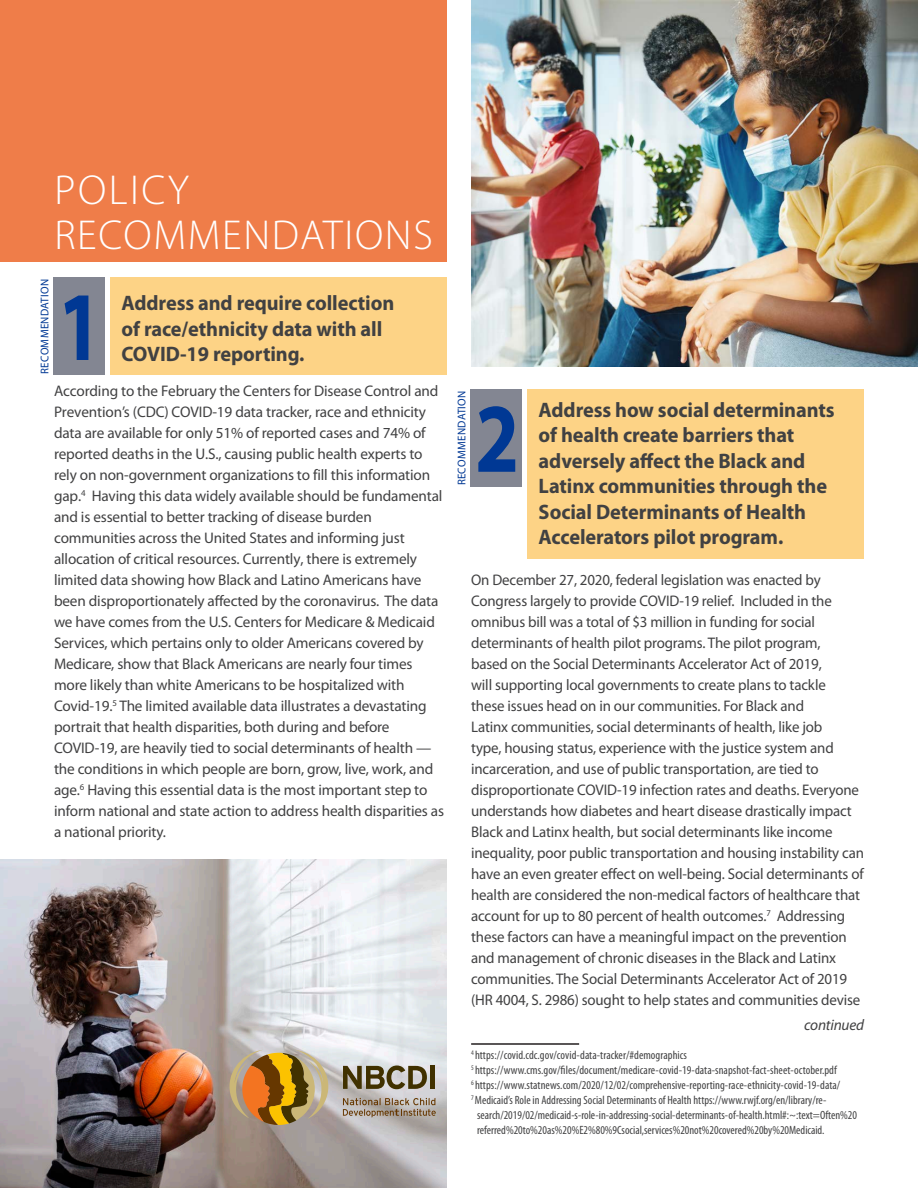
<style>
.page{position:relative;width:918px;height:1188px;background:#fff}
.page>*{position:absolute;margin:0;border:0;box-sizing:border-box;transform-origin:0 0}
.t1{font:700 99.15px "Myriad Pro";color:#003894;scale:.81 1}
.t2{font:300 42px/45px "Myriad Pro";letter-spacing:.04em;color:#fff}
.t3{font:700 21px/25.5px "Myriad Pro";letter-spacing:-.005em;color:#414142}
.t4{font:15.3px/21px "Myriad Pro";letter-spacing:-.01em;color:#414142}
.t5{font:italic 15.3px "Myriad Pro";letter-spacing:-.015em;color:#414142}
.t6{font:condensed 12px "Myriad Pro";color:#414142}
.t7{font:11.25px "Myriad Pro";letter-spacing:.03em;color:#003894}
</style>
<div class="page">
<div style="left:0;top:0;width:447px;height:261px;background:#ef7d49"></div>
<div style="left:527px;top:389px;width:337px;height:169px;background:#fdd386"></div>
<div style="left:471px;top:389px;width:51px;height:97px;background:#838692"></div>
<div style="left:110px;top:277px;width:337px;height:97px;background:#fdd386"></div>
<div style="left:53px;top:277px;width:52px;height:97px;background:#838692"></div>
<hr style="left:471px;top:1043px;width:108px;height:2px;background:#231f20">
<img style="left:0;top:859px;width:447px;height:329px">
<img style="left:471px;top:0;width:447px;height:366px">
<svg style="left:226px;top:1050px;width:106px;height:75px;background:#b28e57"></svg>
<svg style="left:343px;top:1098px;width:93px;height:20px;background:#a6988a"></svg>
<svg style="left:343px;top:1066px;width:84px;height:23px;background:#847b62"></svg>
<div style="left:430px;top:1066px;width:5px;height:23px;background:#413100"></div>
<h2 class="t2" style="left:54px;top:167px;width:380px">POLICY<br>RECOMMENDATIONS</h2>
<p class="t7" style="left:38px;top:374px;width:96px;rotate:-90deg">RECOMMENDATION</p>
<h3 class="t3" style="left:122px;top:290px;width:274px">Address and require collection of race/ethnicity data with all<br>COVID-19 reporting.</h3>
<p class="t4" style="left:54px;top:381px;width:392px">According to the February the Centers for Disease Control and Prevention’s (CDC) COVID-19 data tracker, race and ethnicity data are available for only 51% of reported cases and 74% of reported deaths in the U.S., causing public health experts to rely on non-government organizations to fill this information gap.<sup>4</sup> Having this data widely available should be fundamental and is essential to better tracking of disease burden communities across the United States and informing just allocation of critical resources. Currently, there is extremely limited data showing how Black and Latino Americans have been disproportionately affected by the coronavirus. The data we have comes from the U.S. Centers for Medicare &amp; Medicaid Services, which pertains only to older Americans covered by Medicare, show that Black Americans are nearly four times more likely than white Americans to be hospitalized with Covid-19.<sup>5</sup> The limited available data illustrates a devastating portrait that health disparities, both during and before COVID-19, are heavily tied to social determinants of health — the conditions in which people are born, grow, live, work, and age.<sup>6</sup> Having this essential data is the most important step to inform national and state action to address health disparities as a national priority.</p>
<h1 class="t1" style="left:58px;top:262px;width:56px">1</h1>
<p class="t7" style="left:455px;top:485px;width:96px;rotate:-90deg">RECOMMENDATION</p>
<h3 class="t3" style="left:539px;top:396px;width:298px">Address how social determinants of health create barriers that adversely affect the Black and<br>Latinx communities through the<br>Social Determinants of Health<br>Accelerators pilot program.</h3>
<p class="t4" style="left:471px;top:569px;width:394px">On December 27, 2020, federal legislation was enacted by Congress largely to provide COVID-19 relief. Included in the omnibus bill was a total of $3 million in funding for social determinants of health pilot programs. The pilot program,<br>based on the Social Determinants Accelerator Act of 2019,<br>will supporting local governments to create plans to tackle<br>these issues head on in our communities. For Black and<br>Latinx communities, social determinants of health, like job<br>type, housing status, experience with the justice system and incarceration, and use of public transportation, are tied to disproportionate COVID-19 infection rates and deaths. Everyone understands how diabetes and heart disease drastically impact Black and Latinx health, but social determinants like income inequality, poor public transportation and housing instability can have an even greater effect on well-being. Social determinants of health are considered the non-medical factors of healthcare that account for up to 80 percent of health outcomes.<sup>7</sup> Addressing these factors can have a meaningful impact on the prevention and management of chronic diseases in the Black and Latinx communities. The Social Determinants Accelerator Act of 2019 (HR 4004, S. 2986) sought to help states and communities devise</p>
<p class="t5" style="left:804px;top:1016px;width:61px">continued</p>
<h1 class="t1" style="left:475px;top:374px;width:56px">2</h1>
<p class="t6" style="left:471px;top:1048px;width:217px"><sup>4</sup> https://covid.cdc.gov/covid-data-tracker/#demographics</p>
<p class="t6" style="left:471px;top:1063px;width:367px"><sup>5</sup> https://www.cms.gov/files/document/medicare-covid-19-data-snapshot-fact-sheet-october.pdf</p>
<p class="t6" style="left:471px;top:1078px;width:371px"><sup>6</sup> https://www.statnews.com/2020/12/02/comprehensive-reporting-race-ethnicity-covid-19-data/</p>
<p class="t6" style="left:471px;top:1093px;width:357px"><sup>7</sup> Medicaid’s Role in Addressing Social Determinants of Health https://www.rwjf.org/en/library/re-</p>
<p class="t6" style="left:477px;top:1108px;width:381px">search/2019/02/medicaid-s-role-in-addressing-social-determinants-of-health.html#:~:text=Often%20</p>
<p class="t6" style="left:477px;top:1123px;width:349px">referred%20to%20as%20%E2%80%9Csocial,services%20not%20covered%20by%20Medicaid.</p>
</div>
